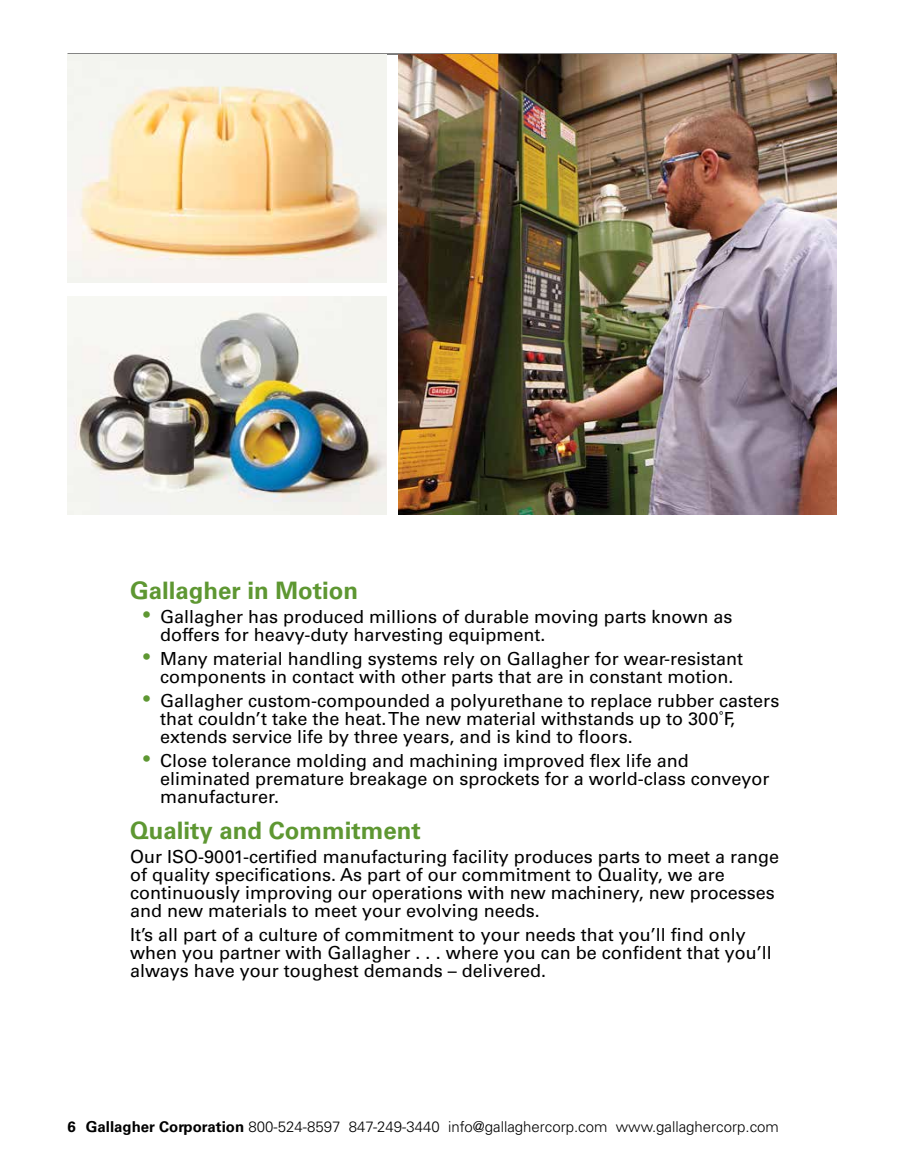
<style>
.page{position:relative;width:918px;height:1175px;background:#fff}
.page>*{position:absolute;margin:0;border:0;box-sizing:border-box;transform-origin:0 0}
.t1{font:700 24px "Univers LT Std";color:#5e9732}
.t2{font:18px/18px "Univers LT Std";color:#000}
.t3{font:300 15px "Univers LT Std";color:#000}
.s1{color:#5e9732}
.s2{font-weight:700}
</style>
<div class="page">
<hr style="left:68px;top:54px;width:769px;height:1px;background:#000">
<img style="left:398px;top:54px;width:439px;height:460px">
<img style="left:68px;top:54px;width:318px;height:228px">
<img style="left:68px;top:296px;width:318px;height:218px">
<h1 class="t1" style="left:130px;top:576px;width:230px">Gallagher in Motion</h1>
<p class="t2" style="left:160px;top:607px;width:574px;text-indent:-17px"><span class="s1">•</span> Gallagher has produced millions of durable moving parts known as doffers for heavy-duty harvesting equipment.</p>
<p class="t2" style="left:144px;top:649px;width:601px;text-align:center"><span class="s1">•</span> Many material handling systems rely on Gallagher for wear-resistant components in contact with other parts that are in constant motion.</p>
<p class="t2" style="left:160px;top:691px;width:621px;text-indent:-17px"><span class="s1">•</span> Gallagher custom-compounded a polyurethane to replace rubber casters that couldn’t take the heat. The new material withstands up to 300˚F, extends service life by three years, and is kind to floors.</p>
<p class="t2" style="left:160px;top:751px;width:611px;text-indent:-17px"><span class="s1">•</span> Close tolerance molding and machining improved flex life and eliminated premature breakage on sprockets for a world-class conveyor manufacturer.</p>
<h1 class="t1" style="left:130px;top:816px;width:292px">Quality and Commitment</h1>
<p class="t2" style="left:130px;top:847px;width:651px">Our ISO-9001-certified manufacturing facility produces parts to meet a range of quality specifications. As part of our commitment to Quality, we are continuously improving our operations with new machinery, new processes and new materials to meet your evolving needs.</p>
<p class="t2" style="left:130px;top:925px;width:643px">It’s all part of a culture of commitment to your needs that you’ll find only when you partner with Gallagher . . . where you can be confident that you’ll always have your toughest demands – delivered.</p>
<p class="t3" style="left:68px;top:1117px;width:713px"><span class="s2">6 Gallagher Corporation</span> 800-524-8597 847-249-3440 info@gallaghercorp.com www.gallaghercorp.com</p>
</div>
